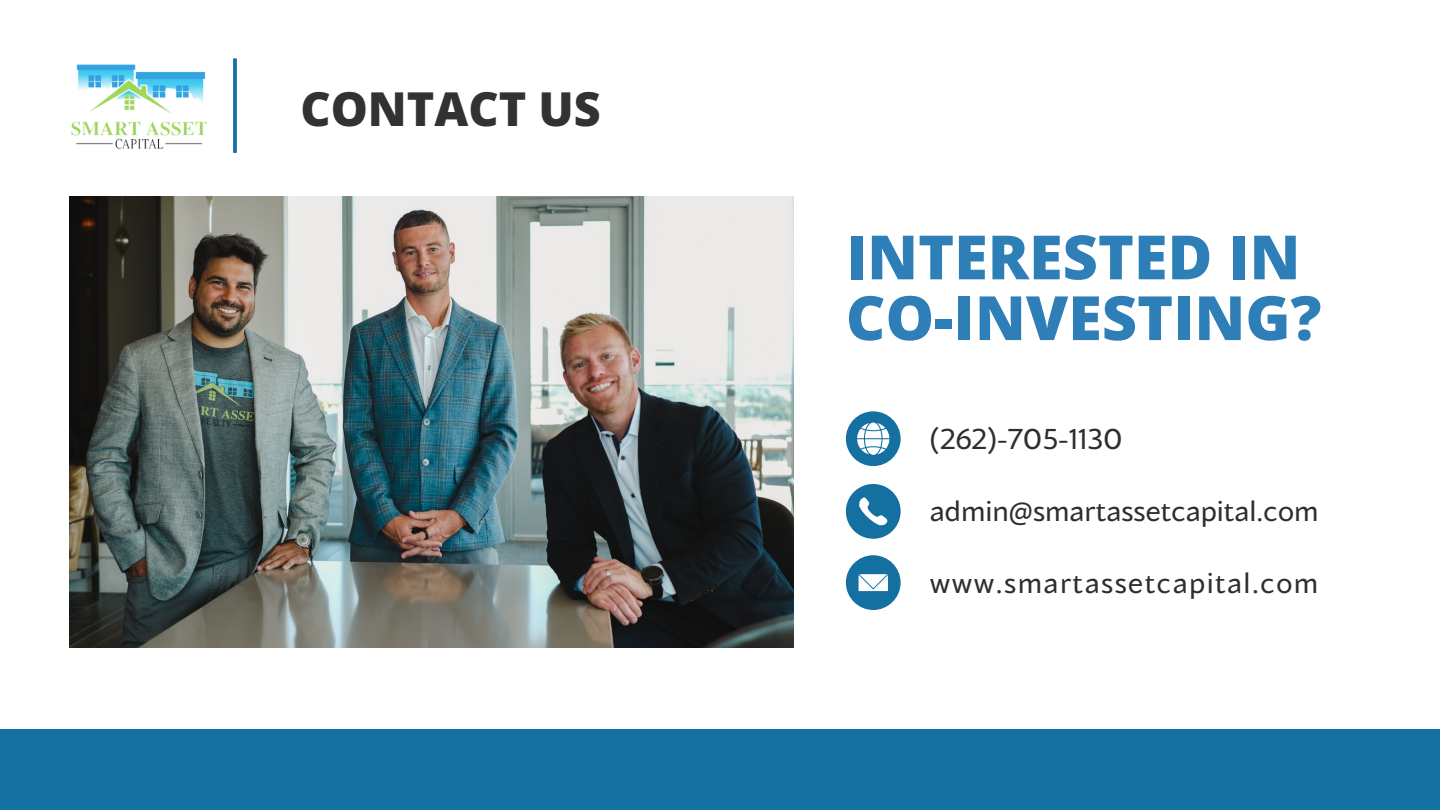
<style>
.page{position:relative;width:1440px;height:810px;background:#fff}
.page>*{position:absolute;margin:0;border:0;box-sizing:border-box;transform-origin:0 0}
.t1{font:800 61.1px/60.8px "Open Sans";color:#2e7eb8}
.t2{font:800 46.7px "Open Sans";color:#323232}
.t3{font:28.5px "Blacker Sans Pro";color:#2e2e2e}
.t4{font:28.5px "Blacker Sans Pro";letter-spacing:.05em;color:#2e2e2e}
</style>
<div class="page">
<svg style="left:846px;top:484px;width:55px;height:55px"></svg>
<div style="left:846px;top:555px;width:55px;height:55px;background:#1570a2;border-radius:50%"></div>
<svg style="left:859px;top:574px;width:29px;height:17px"></svg>
<div style="left:846px;top:411px;width:55px;height:55px;background:#1570a2;border-radius:50%"></div>
<svg style="left:857px;top:423px;width:32px;height:32px"></svg>
<div style="left:0;top:729px;width:1440px;height:81px;background:#1570a2"></div>
<svg style="left:233px;top:58px;width:4px;height:95px"></svg>
<img style="left:71px;top:64px;width:136px;height:85px">
<img style="left:69px;top:197px;width:725px;height:451px">
<p class="t2" style="left:300px;top:76px;width:302px">CONTACT US</p>
<p class="t1" style="left:846px;top:225px;width:477px">INTERESTED IN<br>CO-INVESTING?</p>
<p class="t3" style="left:930px;top:421px;width:194px">(262)-705-1130</p>
<p class="t3" style="left:930px;top:493px;width:390px">admin@smartassetcapital.com</p>
<p class="t4" style="left:930px;top:565px;width:390px">www.smartassetcapital.com</p>
</div>
